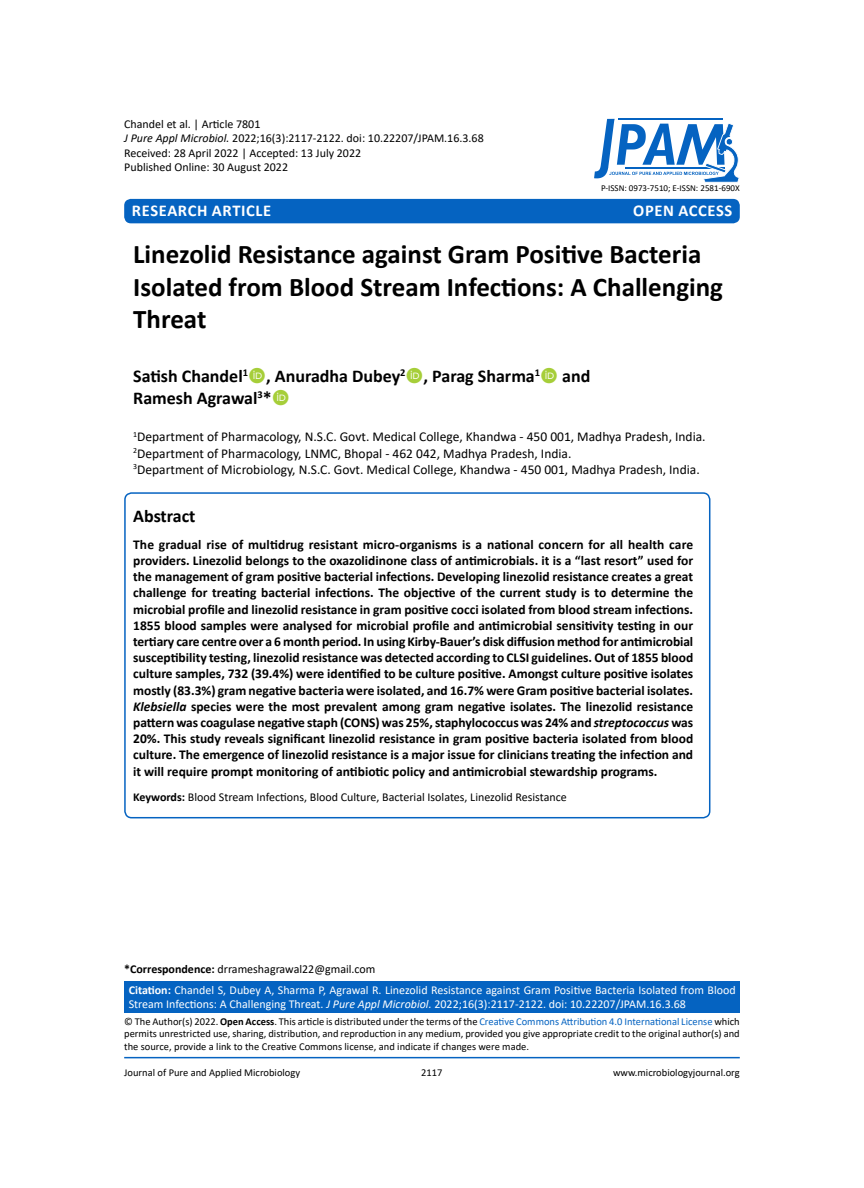
<style>
.page{position:relative;width:864px;height:1188px;background:#fff}
.page>*{position:absolute;margin:0;border:0;box-sizing:border-box;transform-origin:0 0}
.t1{font:700 27px/32.4px "Calibri";color:#000}
.t2{font:700 18px/21.6px "Calibri";color:#000}
.t3{font:700 16.5px "Calibri";letter-spacing:.04em;color:#fff}
.t4{font:700 13.5px/16.2px "Calibri";color:#000;text-align:justify}
.t5{font:13.5px/16.2px "Calibri";color:#000}
.t6{font:12px/14.4px "Calibri";color:#000}
.t7{font:12px/14.4px "Calibri";color:#fff}
.t8{font:10.5px/12.6px "Calibri";color:#000;text-align:justify}
.t9{font:9px "Calibri";color:#000}
.s1{font-style:italic}
.s2{font-weight:700}
.s3{color:#0563c1}
</style>
<div class="page">
<div style="left:124px;top:981px;width:616px;height:32px;background:#0563c1"></div>
<hr style="left:124px;top:1057px;width:616px;height:1px;background:#0563c1">
<div style="left:124px;top:199px;width:616px;height:24px;background:#0563c1;border-radius:7px"></div>
<svg style="left:594px;top:119px;width:145px;height:64px"></svg>
<div style="left:124px;top:492px;width:586px;height:326px;border:2px solid #0563c1;border-radius:7px"></div>
<p class="t6" style="left:124px;top:116px;width:361px">Chandel et al. | Article 7801<br><span class="s1">J Pure Appl Microbiol.</span> 2022;16(3):2117-2122. doi: 10.22207/JPAM.16.3.68<br>Received: 28 April 2022 | Accepted: 13 July 2022<br>Published Online: 30 August 2022</p>
<p class="t3" style="left:132px;top:198px;width:141px">ReSEARCH Article</p>
<p class="t3" style="left:633px;top:198px;width:101px">OPEN ACCESS</p>
<p class="t9" style="left:601px;top:182px;width:140px">P-ISSN: 0973-7510; E-ISSN: 2581-690X</p>
<h1 class="t1" style="left:133px;top:238px;width:591px">Linezolid Resistance against Gram Positive Bacteria<br>Isolated from Blood Stream Infections: A Challenging<br>Threat</h1>
<h2 class="t2" style="left:133px;top:365px;width:459px">Satish Chandel<sup>1</sup> , Anuradha Dubey<sup>2</sup> , Parag Sharma<sup>1</sup> and<br>Ramesh Agrawal<sup>3</sup>*</h2>
<p class="t5" style="left:133px;top:429px;width:574px"><sup>1</sup>Department of Pharmacology, N.S.C. Govt. Medical College, Khandwa - 450 001, Madhya Pradesh, India.<br><sup>2</sup>Department of Pharmacology, LNMC, Bhopal - 462 042, Madhya Pradesh, India.<br><sup>3</sup>Department of Microbiology, N.S.C. Govt. Medical College, Khandwa - 450 001, Madhya Pradesh, India.</p>
<h2 class="t2" style="left:133px;top:505px;width:64px">Abstract</h2>
<p class="t4" style="left:133px;top:536px;width:562px">The gradual rise of multidrug resistant micro-organisms is a national concern for all health care providers. Linezolid belongs to the oxazolidinone class of antimicrobials. it is a “last resort” used for the management of gram positive bacterial infections. Developing linezolid resistance creates a great challenge for treating bacterial infections. The objective of the current study is to determine the microbial profile and linezolid resistance in gram positive cocci isolated from blood stream infections.<br>1855 blood samples were analysed for microbial profile and antimicrobial sensitivity testing in our tertiary care centre over a 6 month period. In using Kirby-Bauer’s disk diffusion method for antimicrobial susceptibility testing, linezolid resistance was detected according to CLSI guidelines. Out of 1855 blood culture samples, 732 (39.4%) were identified to be culture positive. Amongst culture positive isolates mostly (83.3%) gram negative bacteria were isolated, and 16.7% were Gram positive bacterial isolates.<br><span class="s1">Klebsiella</span> species were the most prevalent among gram negative isolates. The linezolid resistance pattern was coagulase negative staph (CONS) was 25%, staphylococcus was 24% and <span class="s1">streptococcus</span> was 20%. This study reveals significant linezolid resistance in gram positive bacteria isolated from blood culture. The emergence of linezolid resistance is a major issue for clinicians treating the infection and it will require prompt monitoring of antibiotic policy and antimicrobial stewardship programs.</p>
<p class="t6" style="left:133px;top:789px;width:435px"><span class="s2">Keywords:</span> Blood Stream Infections, Blood Culture, Bacterial Isolates, Linezolid Resistance</p>
<p class="t6" style="left:124px;top:961px;width:253px"><span class="s2">*Correspondence:</span> drrameshagrawal22@gmail.com</p>
<p class="t7" style="left:129px;top:982px;width:609px"><span class="s2">Citation:</span> Chandel S, Dubey A, Sharma P, Agrawal R. Linezolid Resistance against Gram Positive Bacteria Isolated from Blood<br>Stream Infections: A Challenging Threat. <span class="s1">J Pure Appl Microbiol.</span> 2022;16(3):2117-2122. doi: 10.22207/JPAM.16.3.68</p>
<p class="t8" style="left:124px;top:1015px;width:617px">© The Author(s) 2022. <span class="s2">Open Access</span>. This article is distributed under the terms of the <span class="s3">Creative Commons Attribution 4.0 International License</span> which permits unrestricted use, sharing, distribution, and reproduction in any medium, provided you give appropriate credit to the original author(s) and the source, provide a link to the Creative Commons license, and indicate if changes were made.</p>
<p class="t8" style="left:124px;top:1066px;width:177px">Journal of Pure and Applied Microbiology</p>
<p class="t8" style="left:421px;top:1066px;width:23px">2117</p>
<p class="t8" style="left:613px;top:1066px;width:128px">www.microbiologyjournal.org</p>
</div>
